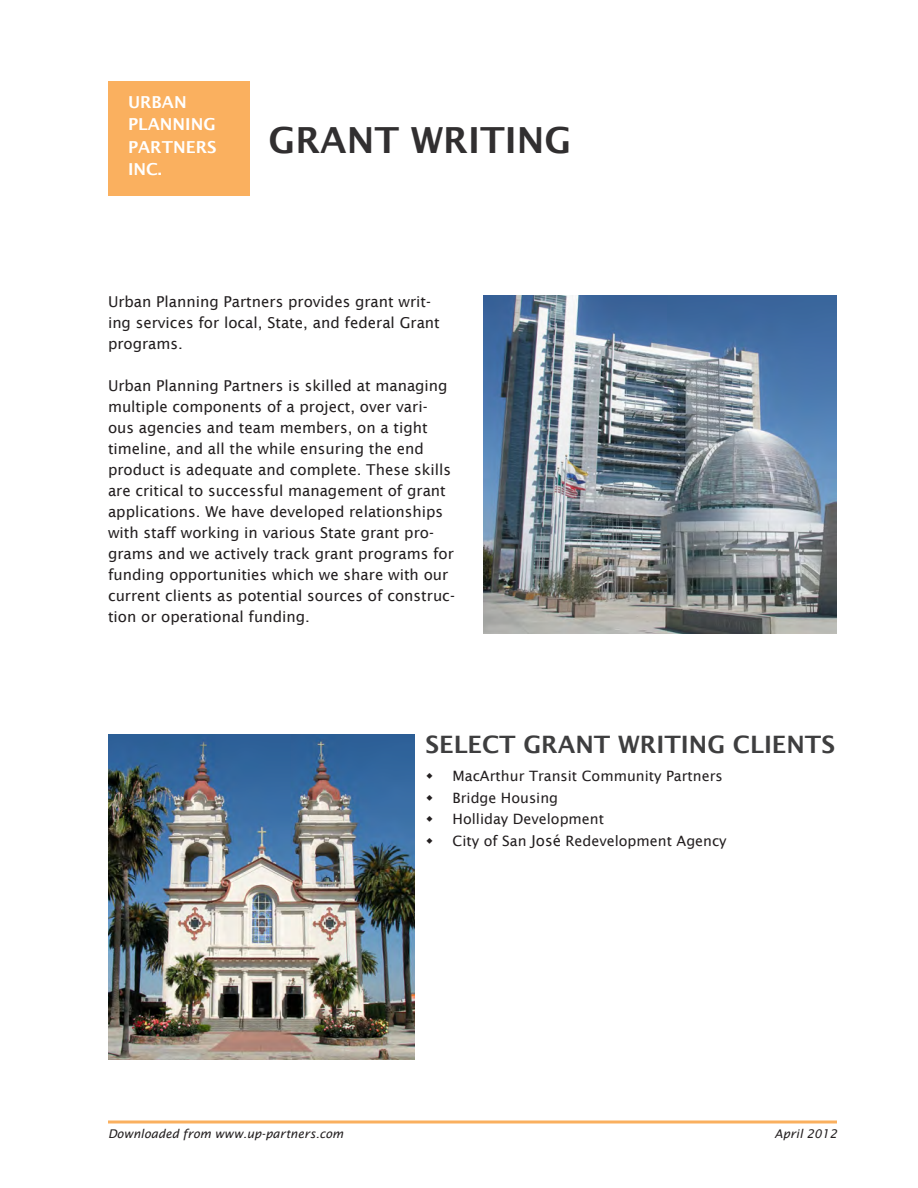
<style>
.page{position:relative;width:918px;height:1188px;background:#fff}
.page>*{position:absolute;margin:0;border:0;box-sizing:border-box;transform-origin:0 0}
.t1{font:600 36px "Lucida Sans";color:#312f30}
.t2{font:600 24px "Lucida Sans";color:#3e3e3f}
.t3{font:600 16.5px/22.5px "Lucida Sans";color:#fff}
.t4{font:15px/21px "Lucida Sans";color:#231f20}
.t5{font:14.25px/21.8px "Lucida Sans";color:#231f20}
.t6{font:italic 12px "Lucida Sans";color:#231f20}
.s1{font-size:15px}
</style>
<div class="page">
<svg style="left:108px;top:1120px;width:729px;height:4px;background:#fbc386"></svg>
<img style="left:483px;top:296px;width:354px;height:337px">
<div style="left:108px;top:81px;width:142px;height:115px;background:#fab05f"></div>
<img style="left:108px;top:735px;width:307px;height:324px">
<p class="t3" style="left:128px;top:91px;width:90px">URBAN<br>PLANNING<br>PARTNERS<br>INC.</p>
<h1 class="t1" style="left:268px;top:119px;width:53px">GRANT</h1>
<h1 class="t1" style="left:411px;top:119px;width:24px">WRITING</h1>
<p class="t4" style="left:108px;top:292px;width:333px">Urban Planning Partners provides grant writ&shy;ing services for local, State, and federal Grant programs.</p>
<p class="t4" style="left:108px;top:376px;width:348px">Urban Planning Partners is skilled at managing multiple components of a project, over vari&shy;ous agencies and team members, on a tight timeline, and all the while ensuring the end product is adequate and complete. These skills are critical to successful management of grant applications. We have developed relationships with staff working in various State grant pro&shy;grams and we actively track grant programs for funding opportunities which we share with our current clients as potential sources of construc&shy;tion or operational funding.</p>
<h2 class="t2" style="left:426px;top:731px;width:30px">SELECT</h2>
<h2 class="t2" style="left:523px;top:731px;width:36px">GRANT</h2>
<h2 class="t2" style="left:618px;top:731px;width:16px">WRITING</h2>
<h2 class="t2" style="left:733px;top:731px;width:32px">CLIENTS</h2>
<p class="t5" style="left:453px;top:765px;width:276px">MacArthur Transit Community Partners<br>Bridge Housing<br>Holliday Development<br>City of San <span class="s1">José</span> Redevelopment Agency</p>
<p class="t6" style="left:108px;top:1127px;width:237px">Downloaded from www.up-partners.com</p>
<p class="t6" style="left:775px;top:1127px;width:64px">April 2012</p>
</div>
